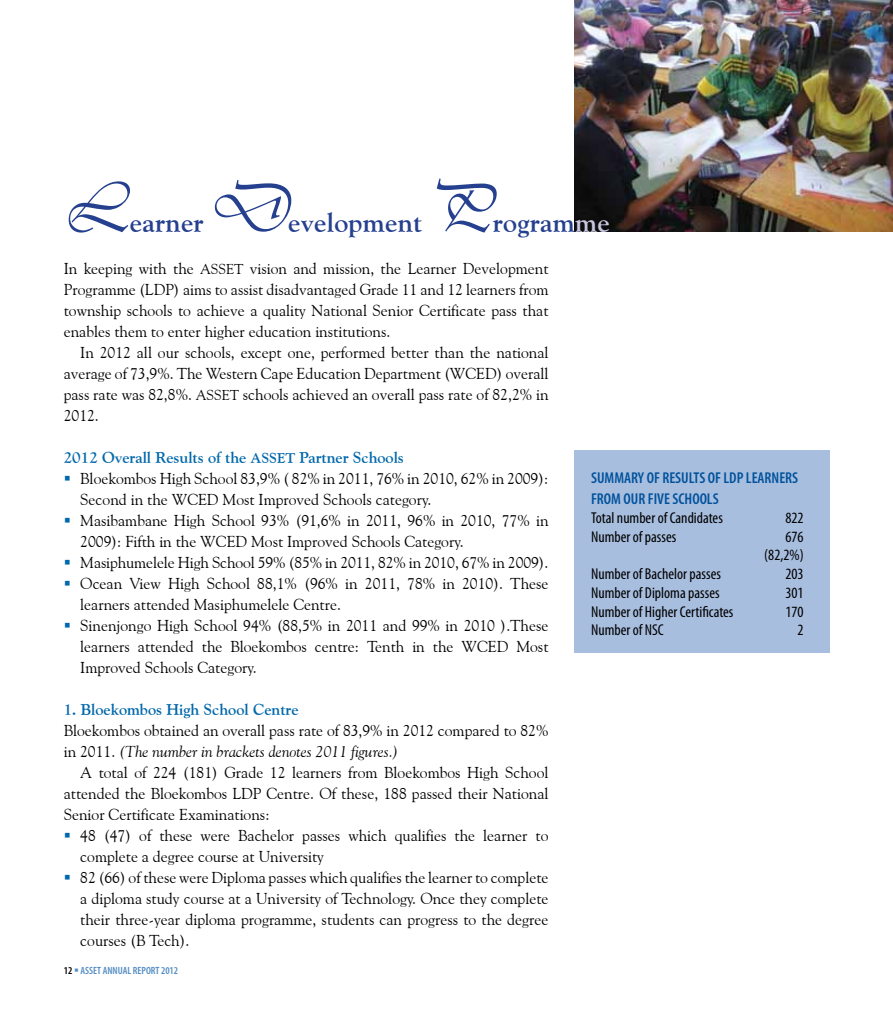
<style>
.page{position:relative;width:893px;height:1021px;background:#fff}
.page>*{position:absolute;margin:0;border:0;box-sizing:border-box;transform-origin:0 0}
.t1{font:72px "Vivaldii";color:#25408f}
.t2{font:700 27px "Goudy Old Style BT";letter-spacing:.01em;color:#25408f}
.t3{font:15.75px/21px "Goudy Old Style BT";color:#000;text-align:justify}
.t4{font:condensed 15.75px/18.8px "Myriad Pro";color:#000;text-align:right}
.t5{font:600 condensed 15.75px/21px "Myriad Pro";color:#00529c}
.t6{font:700 15.75px "Goudy Old Style BT";color:#0068ac}
.t7{font:600 condensed 10.5px "Myriad Pro";color:#538cc3}
.s1{color:#c8c7df}
.s2{font-size:14.25px}
.s3{font-weight:700;color:#0068ac}
.s4{font-weight:700;font-size:14.25px;color:#0068ac}
.s5{font-style:italic}
.s6{color:#000}
</style>
<div class="page">
<img style="left:574px;top:0;width:319px;height:232px">
<div style="left:574px;top:450px;width:255px;height:202px;background:#a8bedf"></div>
<h1 class="t1" style="left:425px;top:167px;width:69px">P</h1>
<h1 class="t1" style="left:208px;top:167px;width:81px">D</h1>
<h1 class="t1" style="left:64px;top:167px;width:67px">L</h1>
<h2 class="t2" style="left:288px;top:206px;width:135px">evelopment</h2>
<h2 class="t2" style="left:493px;top:206px;width:118px">rogram<span class="s1">me</span></h2>
<p class="t3" style="left:64px;top:258px;width:486px">In keeping with the <span class="s2">ASSET</span> vision and mission, the Learner Development Programme (LDP) aims to assist disadvantaged Grade 11 and 12 learners from township schools to achieve a quality National Senior Certificate pass that enables them to enter higher education institutions.</p>
<p class="t3" style="left:64px;top:342px;width:486px;text-indent:17px">In 2012 all our schools, except one, performed better than the national average of 73,9%. The Western Cape Education Department (WCED) overall pass rate was 82,8%. <span class="s2">ASSET</span> schools achieved an overall pass rate of 82,2% in 2012.</p>
<p class="t3" style="left:80px;top:447px;width:470px;text-align:left;text-indent:-17px"><span class="s3">2012 Overall Results of the</span> <span class="s4">ASSET</span> <span class="s3">Partner Schools<br></span>Bloekombos High School 83,9% ( 82% in 2011, 76% in 2010, 62% in 2009):<br>Second in the WCED Most Improved Schools category.<br>Masibambane High School 93% (91,6% in 2011, 96% in 2010, 77% in 2009): Fifth in the WCED Most Improved Schools Category.<br>Masiphumelele High School 59% (85% in 2011, 82% in 2010, 67% in 2009).<br>Ocean View High School 88,1% (96% in 2011, 78% in 2010). These learners attended Masiphumelele Centre.<br>Sinenjongo High School 94% (88,5% in 2011 and 99% in 2010 ).These learners attended the Bloekombos centre: Tenth in the WCED Most Improved Schools Category.</p>
<p class="t6" style="left:64px;top:700px;width:236px">1. Bloekombos High School Centre</p>
<p class="t3" style="left:64px;top:720px;width:486px">Bloekombos obtained an overall pass rate of 83,9% in 2012 compared to 82% in 2011. <span class="s5">(The number in brackets denotes 2011 figures.)</span></p>
<p class="t3" style="left:64px;top:761px;width:486px;text-indent:17px">A total of 224 (181) Grade 12 learners from Bloekombos High School attended the Bloekombos LDP Centre. Of these, 188 passed their National Senior Certificate Examinations:</p>
<p class="t3" style="left:80px;top:824px;width:470px;text-align:left">48 (47) of these were Bachelor passes which qualifies the learner to complete a degree course at University<br>82 (66) of these were Diploma passes which qualifies the learner to complete a diploma study course at a University of Technology. Once they complete their three-year diploma programme, students can progress to the degree courses (B Tech).</p>
<h2 class="t2" style="left:130px;top:206px;width:75px">earner</h2>
<p class="t5" style="left:591px;top:467px;width:209px">SUMMARY OF RESULTS OF LDP LEARNERS<br>FROM OUR FIVE SCHOOLS</p>
<p class="t4" style="left:591px;top:508px;width:133px">Total number of Candidates</p>
<p class="t4" style="left:785px;top:508px;width:20px">822</p>
<p class="t4" style="left:591px;top:527px;width:87px">Number of passes</p>
<p class="t4" style="left:764px;top:527px;width:41px">676 (82,2%)</p>
<p class="t4" style="left:591px;top:564px;width:131px">Number of Bachelor passes</p>
<p class="t4" style="left:785px;top:564px;width:20px">203</p>
<p class="t4" style="left:591px;top:583px;width:130px">Number of Diploma passes</p>
<p class="t4" style="left:785px;top:583px;width:20px">301</p>
<p class="t4" style="left:591px;top:602px;width:144px">Number of Higher Certificates</p>
<p class="t4" style="left:785px;top:602px;width:20px">170</p>
<p class="t4" style="left:591px;top:620px;width:74px">Number of NSC</p>
<p class="t4" style="left:798px;top:620px;width:8px">2</p>
<p class="t7" style="left:64px;top:963px;width:116px"><span class="s6">12</span> ▪ ASSET ANNUAL REPORT 2012</p>
</div>
